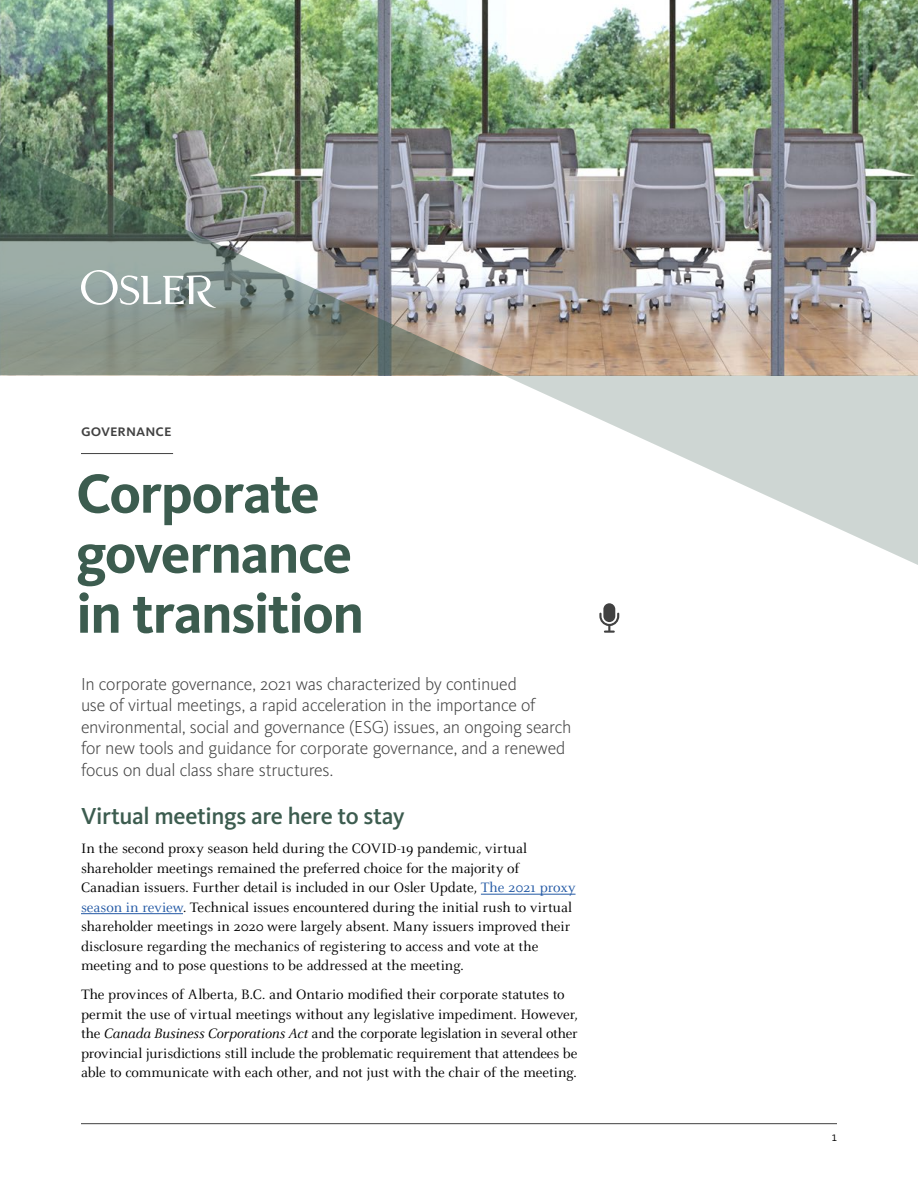
<style>
.page{position:relative;width:918px;height:1188px;background:#fff}
.page>*{position:absolute;margin:0;border:0;box-sizing:border-box;transform-origin:0 0}
.t1{font:700 57px/60px "Kievit Pro";letter-spacing:-.025em;color:#3c5c4f}
.t2{font:500 24px "Kievit Pro";color:#3c5c4f}
.t3{font:300 18px/21.6px "Kievit Pro";letter-spacing:-.02em;color:#414141}
.t4{font:500 16.5px "Kievit Pro";letter-spacing:.005em;color:#414141}
.t5{font:15px/19.5px "Celeste OT";letter-spacing:-.005em;color:#000}
.t6{font:9.75px "Kievit Pro";color:#000}
.s1{color:#2258a4}
.s2{font-style:italic}
</style>
<div class="page">
<img style="left:0;top:0;width:918px;height:375px">
<img style="left:0;top:138px;width:504px;height:237px">
<svg style="left:504px;top:375px;width:414px;height:190px"></svg>
<hr style="left:81px;top:1123px;width:756px;height:1px;background:#414141">
<hr style="left:81px;top:453px;width:92px;height:1px;background:#414141">
<hr style="left:481px;top:894px;width:95px;height:1px;background:#2258a4">
<hr style="left:81px;top:913px;width:102px;height:1px;background:#2258a4">
<div style="left:603px;top:603px;width:12px;height:19px;background:#414141;border-radius:6px"></div>
<svg style="left:599px;top:613px;width:20px;height:20px"></svg>
<svg style="left:81px;top:270px;width:135px;height:38px"></svg>
<p class="t4" style="left:81px;top:420px;width:92px">governance</p>
<h1 class="t1" style="left:76px;top:463px;width:290px">Corporate governance in transition</h1>
<p class="t3" style="left:81px;top:673px;width:492px">In corporate governance, 2021 was characterized by continued<br>use of virtual meetings, a rapid acceleration in the importance of environmental, social and governance (ESG) issues, an ongoing search for new tools and guidance for corporate governance, and a renewed focus on dual class share structures.</p>
<h2 class="t2" style="left:81px;top:801px;width:325px">Virtual meetings are here to stay</h2>
<p class="t5" style="left:81px;top:839px;width:496px">In the second proxy season held during the COVID-19 pandemic, virtual shareholder meetings remained the preferred choice for the majority of Canadian issuers. Further detail is included in our Osler Update, <span class="s1">The 2021 proxy season in review</span>. Technical issues encountered during the initial rush to virtual shareholder meetings in 2020 were largely absent. Many issuers improved their disclosure regarding the mechanics of registering to access and vote at the meeting and to pose questions to be addressed at the meeting.</p>
<p class="t5" style="left:81px;top:985px;width:498px">The provinces of Alberta, B.C. and Ontario modified their corporate statutes to permit the use of virtual meetings without any legislative impediment. However, the <span class="s2">Canada Business Corporations Act</span> and the corporate legislation in several other provincial jurisdictions still include the problematic requirement that attendees be able to communicate with each other, and not just with the chair of the meeting.</p>
<p class="t6" style="left:832px;top:1132px;width:7px">1</p>
</div>
